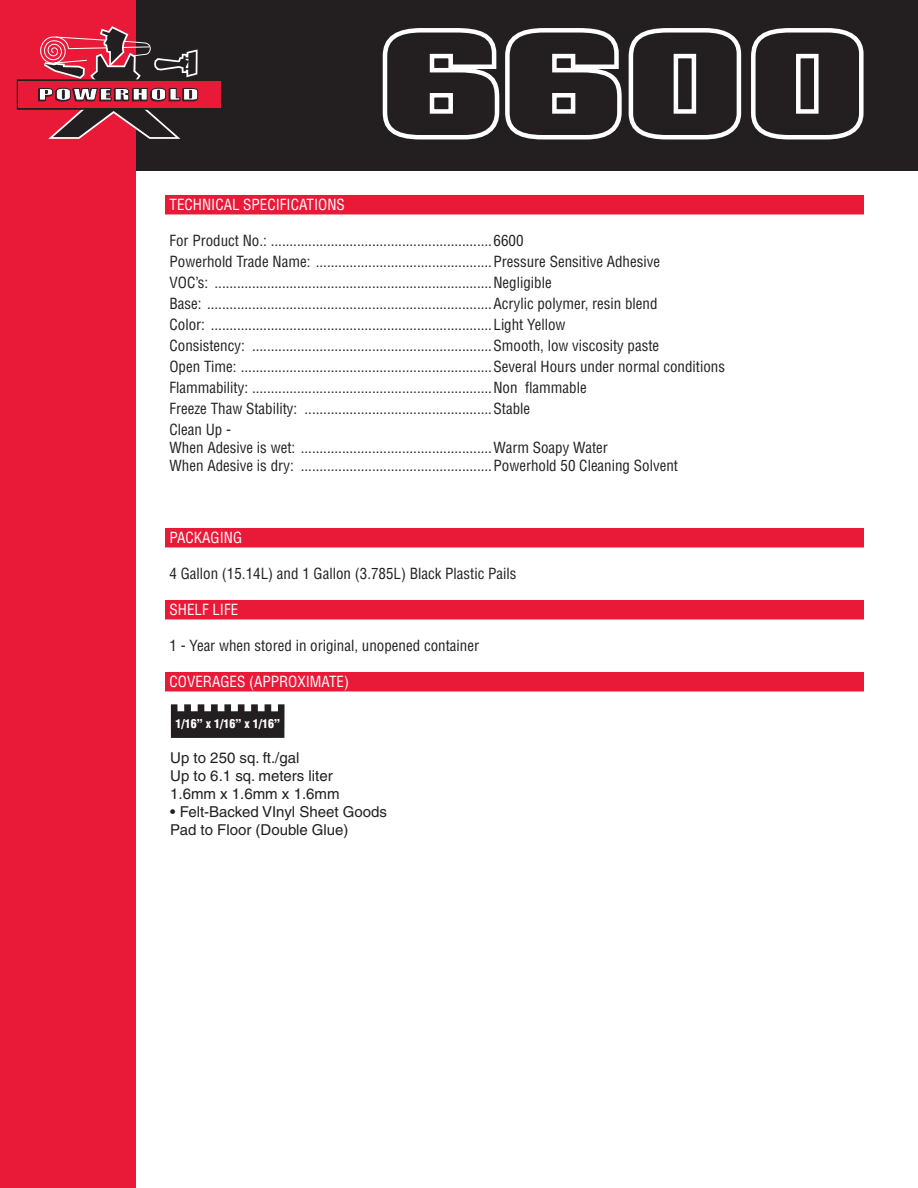
<style>
.page{position:relative;width:918px;height:1188px;background:#fff}
.page>*{position:absolute;margin:0;border:0;box-sizing:border-box;transform-origin:0 0}
.t1{font:700 150px "City";color:#231f20;scale:1.5 1}
.t2{font:condensed 15px/21px "Helvetica";color:#231f20}
.t3{font:15px/18px "Helvetica";color:#231f20}
.t4{font:condensed 15px "Helvetica";color:#fff}
.t5{font:900 condensed 12px "Helvetica";color:#fff}
</style>
<div class="page">
<div style="left:3px;top:0;width:915px;height:171px;background:#231f20"></div>
<div style="left:0;top:0;width:135px;height:1188px;background:#e91938"></div>
<svg style="left:17px;top:26px;width:204px;height:113px"></svg>
<div style="left:165px;top:195px;width:699px;height:19px;background:#e91938"></div>
<div style="left:165px;top:528px;width:699px;height:19px;background:#e91938"></div>
<div style="left:165px;top:600px;width:699px;height:19px;background:#e91938"></div>
<div style="left:165px;top:672px;width:699px;height:19px;background:#e91938"></div>
<svg style="left:382px;top:28px;width:482px;height:112px"></svg>
<svg style="left:171px;top:704px;width:114px;height:34px;background:#3b3839"></svg>
<p class="t1" style="left:379px;top:-4px;width:328px">6600</p>
<p class="t4" style="left:170px;top:195px;width:177px">TECHNICAL SPECIFICATIONS</p>
<p class="t2" style="left:170px;top:230px;width:557px">For Product No.: ...........................................................6600<br>Powerhold Trade Name: ...............................................Pressure Sensitive Adhesive<br>VOC’s: ..........................................................................Negligible<br>Base: ............................................................................Acrylic polymer, resin blend<br>Color: ...........................................................................Light Yellow<br>Consistency: ................................................................Smooth, low viscosity paste<br>Open Time: ...................................................................Several Hours under normal conditions Flammability: ................................................................Non flammable<br>Freeze Thaw Stability: ..................................................Stable<br>Clean Up -</p>
<p class="t2" style="left:170px;top:438px;width:510px;line-height:18px">When Adesive is wet: ...................................................Warm Soapy Water<br>When Adesive is dry: ...................................................Powerhold 50 Cleaning Solvent</p>
<p class="t4" style="left:170px;top:528px;width:74px">PACKAGING</p>
<p class="t2" style="left:170px;top:563px;width:348px">4 Gallon (15.14L) and 1 Gallon (3.785L) Black Plastic Pails</p>
<p class="t4" style="left:170px;top:600px;width:70px">SHELF LIFE</p>
<p class="t2" style="left:170px;top:635px;width:311px">1 - Year when stored in original, unopened container</p>
<p class="t4" style="left:170px;top:672px;width:181px">COVERAGES (APPROXIMATE)</p>
<p class="t5" style="left:175px;top:716px;width:106px">1/16” x 1/16” x 1/16”</p>
<p class="t3" style="left:170px;top:749px;width:171px">Up to 250 sq. ft./gal<br>Up to 6.1 sq. meters liter<br>1.6mm x 1.6mm x 1.6mm</p>
<p class="t3" style="left:170px;top:803px;width:218px">• Felt-Backed VInyl Sheet Goods<br>Pad to Floor (Double Glue)</p>
</div>
